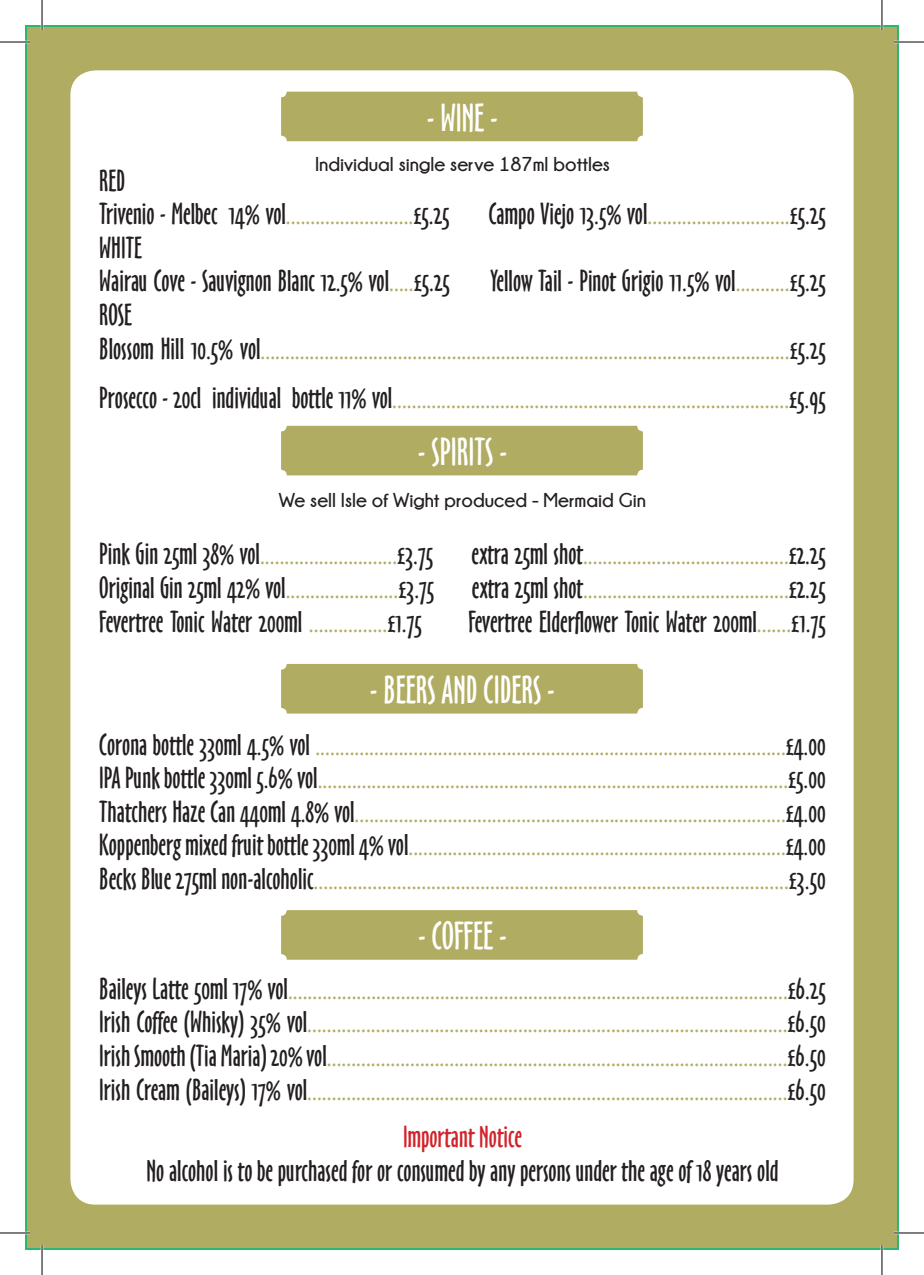
<style>
.page{position:relative;width:924px;height:1275px;background:#fff}
.page>*{position:absolute;margin:0;border:0;box-sizing:border-box;transform-origin:0 0}
.t1{font:36px "Oz Handicraft BT";color:#fff}
.t2{font:28px "Oz Handicraft BT";color:#b0ac62}
.t3{font:28px "Oz Handicraft BT";color:#231f20}
.t4{font:28px "Oz Handicraft BT";color:#d1232a}
.t5{font:700 20px "Champagne&Limousines";color:#231f20}
.s1{color:#b0ac62}
.s2{color:#231f20}
</style>
<div class="page">
<div style="left:25px;top:25px;width:873px;height:1225px;background:#b0ac62;border:2px solid #2bb673"></div>
<div style="left:71px;top:71px;width:781px;height:1132px;background:#fff;border-radius:24px"></div>
<div style="left:281px;top:92px;width:361px;height:49px;background:#b0ac62;border-radius:6px"></div>
<div style="left:281px;top:426px;width:361px;height:49px;background:#b0ac62;border-radius:6px"></div>
<div style="left:281px;top:664px;width:361px;height:49px;background:#b0ac62;border-radius:6px"></div>
<div style="left:281px;top:910px;width:361px;height:49px;background:#b0ac62;border-radius:6px"></div>
<hr style="left:0;top:41px;width:30px;height:2px;background:#fff">
<hr style="left:893px;top:41px;width:30px;height:2px;background:#fff">
<hr style="left:0;top:1231px;width:30px;height:3px;background:#fff">
<hr style="left:893px;top:1231px;width:30px;height:3px;background:#fff">
<hr style="left:41px;top:0;width:2px;height:30px;background:#fff">
<hr style="left:41px;top:1245px;width:2px;height:30px;background:#fff">
<hr style="left:880px;top:0;width:2px;height:30px;background:#fff">
<hr style="left:880px;top:1245px;width:2px;height:30px;background:#fff">
<hr style="left:0;top:42px;width:30px;height:1px;background:#000">
<hr style="left:893px;top:42px;width:30px;height:1px;background:#000">
<hr style="left:0;top:1232px;width:30px;height:1px;background:#000">
<hr style="left:893px;top:1232px;width:30px;height:1px;background:#000">
<hr style="left:42px;top:0;width:1px;height:30px;background:#000">
<hr style="left:42px;top:1245px;width:1px;height:30px;background:#000">
<hr style="left:881px;top:0;width:1px;height:30px;background:#000">
<hr style="left:881px;top:1245px;width:1px;height:30px;background:#000">
<p class="t1" style="left:427px;top:97px;width:72px">- WINE -</p>
<p class="t5" style="left:315px;top:153px;width:296px">Individual single serve 187ml bottles</p>
<p class="t3" style="left:99px;top:164px;width:27px">RED</p>
<p class="t3" style="left:99px;top:198px;width:351px">Trivenio - Melbec 14% vol<span class="s1">..........................</span>£5.25</p>
<p class="t2" style="left:488px;top:198px;width:338px"><span class="s2">Campo Viejo 13.5% vol</span>.............................<span class="s2">£5.25</span></p>
<p class="t3" style="left:99px;top:231px;width:44px">WHITE</p>
<p class="t3" style="left:99px;top:265px;width:352px">Wairau Cove - Sauvignon Blanc 12.5% vol<span class="s1">.....</span>£5.25</p>
<p class="t3" style="left:490px;top:265px;width:336px">Yellow Tail - Pinot Grigio 11.5% vol<span class="s1">...........</span>£5.25</p>
<p class="t3" style="left:99px;top:299px;width:34px">ROSE</p>
<p class="t2" style="left:99px;top:332px;width:727px"><span class="s2">Blossom Hill 10.5% vol</span>............................................................................................................<span class="s2">£5.25</span></p>
<p class="t2" style="left:99px;top:382px;width:727px"><span class="s2">Prosecco - 20cl individual bottle 11% vol</span>.................................................................................<span class="s2">£5.95</span></p>
<p class="t1" style="left:418px;top:431px;width:90px">- SPIRITS -</p>
<p class="t5" style="left:279px;top:489px;width:368px">We sell Isle of Wight produced - Mermaid Gin</p>
<p class="t2" style="left:99px;top:538px;width:335px"><span class="s2">Pink Gin 25ml 38% vol</span>............................<span class="s2">£3.75</span></p>
<p class="t2" style="left:471px;top:538px;width:355px"><span class="s2">extra 25ml shot</span>..........................................<span class="s2">£2.25</span></p>
<p class="t3" style="left:99px;top:571px;width:336px">Original Gin 25ml 42% vol<span class="s1">.......................</span>£3.75</p>
<p class="t2" style="left:472px;top:571px;width:355px"><span class="s2">extra 25ml shot</span>..........................................<span class="s2">£2.25</span></p>
<p class="t3" style="left:99px;top:605px;width:324px">Fevertree Tonic Water 200ml <span class="s1">................</span>£1.75</p>
<p class="t3" style="left:468px;top:605px;width:359px">Fevertree Elderflower Tonic Water 200ml<span class="s1">.......</span>£1.75</p>
<p class="t1" style="left:370px;top:669px;width:186px">- BEERS AND CIDERS -</p>
<p class="t2" style="left:99px;top:728px;width:727px"><span class="s2">Corona bottle 330ml 4.5% vol</span> ................................................................................................<span class="s2">£4.00</span></p>
<p class="t2" style="left:99px;top:761px;width:727px"><span class="s2">IPA Punk bottle 330ml 5.6% vol</span>................................................................................................<span class="s2">£5.00</span></p>
<p class="t2" style="left:99px;top:795px;width:727px"><span class="s2">Thatchers Haze Can 440ml 4.8% vol</span>........................................................................................<span class="s2">£4.00</span></p>
<p class="t2" style="left:99px;top:829px;width:727px"><span class="s2">Koppenberg mixed fruit bottle 330ml 4% vol</span>.............................................................................<span class="s2">£4.00</span></p>
<p class="t2" style="left:99px;top:862px;width:727px"><span class="s2">Becks Blue 275ml non-alcoholic</span>.................................................................................................<span class="s2">£3.50</span></p>
<p class="t1" style="left:418px;top:915px;width:90px">- COFFEE -</p>
<p class="t2" style="left:99px;top:972px;width:727px"><span class="s2">Baileys Latte 50ml 17% vol</span>......................................................................................................<span class="s2">£6.25</span></p>
<p class="t2" style="left:99px;top:1006px;width:727px"><span class="s2">Irish Coffee (Whisky) 35% vol</span>..................................................................................................<span class="s2">£6.50</span></p>
<p class="t2" style="left:99px;top:1039px;width:727px"><span class="s2">Irish Smooth (Tia Maria) 20% vol</span>..............................................................................................<span class="s2">£6.50</span></p>
<p class="t2" style="left:99px;top:1073px;width:727px"><span class="s2">Irish Cream (Baileys) 17% vol</span>..................................................................................................<span class="s2">£6.50</span></p>
<p class="t4" style="left:403px;top:1120px;width:120px">Important Notice</p>
<p class="t3" style="left:146px;top:1154px;width:633px">No alcohol is to be purchased for or consumed by any persons under the age of 18 years old</p>
</div>
